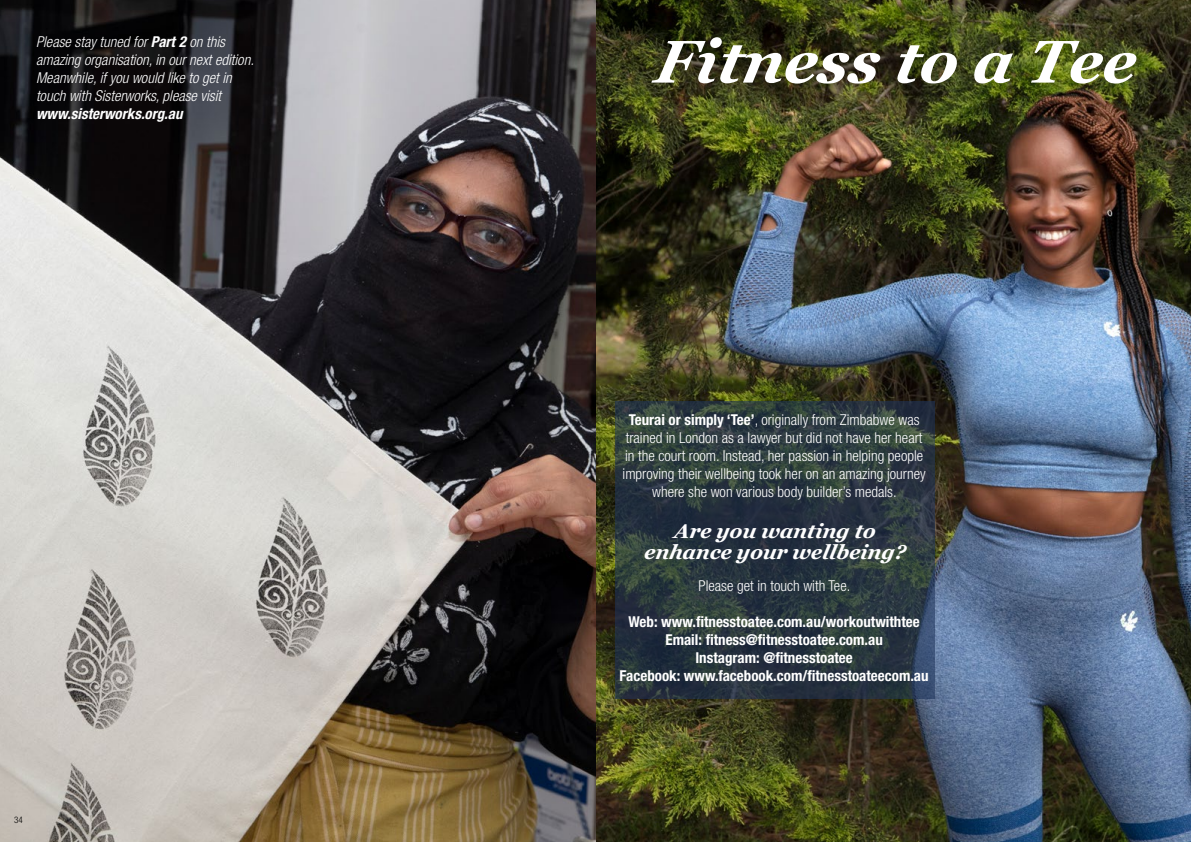
<style>
.page{position:relative;width:1191px;height:842px;background:#fff}
.page>*{position:absolute;margin:0;border:0;box-sizing:border-box;transform-origin:0 0}
.t1{font:italic 700 60px "Georgia";color:#fff}
.t2{font:italic 700 20px/21px "Georgia";color:#fff;text-align:center}
.t3{font:300 condensed 15px/18px "Helvetica Neue LT Std";color:#fff;text-align:center}
.t4{font:700 condensed 15px/18px "Helvetica Neue LT Std";color:#fff;text-align:center}
.t5{font:italic 300 condensed 15px/18px "Helvetica Neue LT Std";color:#fff}
.t6{font:italic 700 condensed 15px "Helvetica Neue LT Std";color:#fff}
.t7{font:300 condensed 9px "Helvetica Neue LT Std";color:#000}
.s1{font-weight:700}
</style>
<div class="page">
<img style="left:0;top:0;width:1191px;height:842px">
<svg style="left:615px;top:401px;width:320px;height:298px;background:#2a383f"></svg>
<p class="t5" style="left:36px;top:33px;width:219px">Please stay tuned for <span class="s1">Part 2</span> on this amazing organisation, in our next edition.<br>Meanwhile, if you would like to get in touch with Sisterworks, please visit</p>
<p class="t6" style="left:36px;top:104px;width:148px">www.sisterworks.org.au</p>
<p class="t7" style="left:14px;top:815px;width:10px">34</p>
<h1 class="t1" style="left:653px;top:17px;width:497px">Fitness to a Tee</h1>
<p class="t3" style="left:622px;top:410px;width:305px"><span class="s1">Teurai or simply ‘Tee’</span>, originally from Zimbabwe was trained in London as a lawyer but did not have her heart in the court room. Instead, her passion in helping people improving their wellbeing took her on an amazing journey where she won various body builder’s medals.</p>
<h2 class="t2" style="left:643px;top:519px;width:268px">Are you wanting to enhance your wellbeing?</h2>
<p class="t3" style="left:698px;top:577px;width:153px">Please get in touch with Tee.</p>
<p class="t4" style="left:619px;top:612px;width:310px">Web: www.fitnesstoatee.com.au/workoutwithtee Email: fitness@fitnesstoatee.com.au<br>Instagram: @fitnesstoatee<br>Facebook: www.facebook.com/fitnesstoateecom.au</p>
</div>
